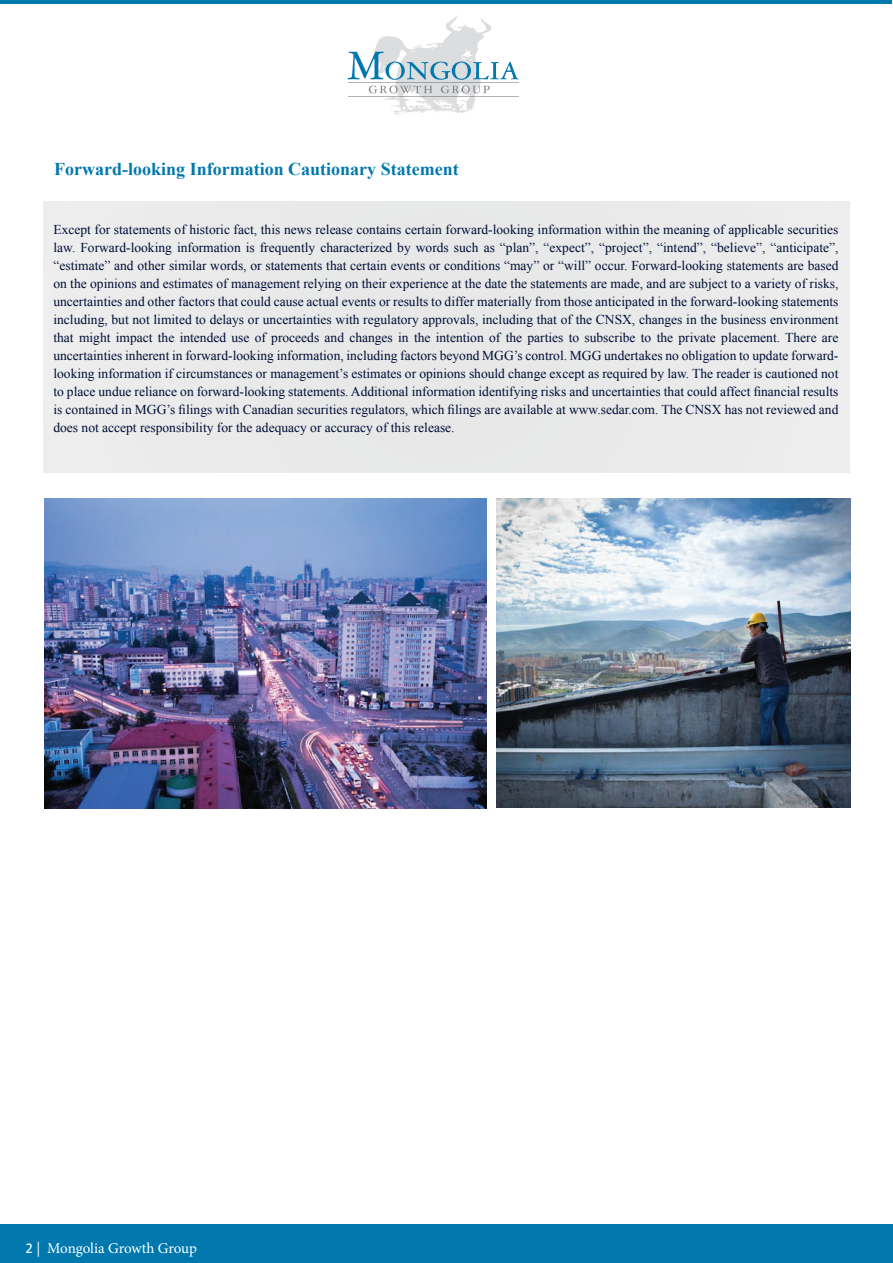
<style>
.page{position:relative;width:893px;height:1263px;background:#fff}
.page>*{position:absolute;margin:0;border:0;box-sizing:border-box;transform-origin:0 0}
.t1{font:700 18px "Times New Roman";color:#0078ae}
.t2{font:15px "Minion Pro";letter-spacing:-.01em;color:#fff}
.t3{font:13.5px/18px "Times New Roman";color:#000d36;text-align:justify}
.s1{font-family:"Calibri"}
</style>
<div class="page">
<div style="left:0;top:1224px;width:893px;height:38px;background:#0078ae"></div>
<hr style="left:1px;top:0;width:891px;height:3px;background:#0078ae">
<svg style="left:348px;top:16px;width:171px;height:99px"></svg>
<div style="left:44px;top:201px;width:805px;height:271px;background:#eaeaea"></div>
<img style="left:496px;top:499px;width:354px;height:308px">
<img style="left:44px;top:498px;width:442px;height:310px">
<h1 class="t1" style="left:54px;top:156px;width:406px">Forward-looking Information Cautionary Statement</h1>
<p class="t3" style="left:53px;top:220px;width:786px">Except for statements of historic fact, this news release contains certain forward-looking information within the meaning of applicable securities law. Forward-looking information is frequently characterized by words such as “plan”, “expect”, “project”, “intend”, “believe”, “anticipate”, “estimate” and other similar words, or statements that certain events or conditions “may” or “will” occur. Forward-looking statements are based on the opinions and estimates of management relying on their experience at the date the statements are made, and are subject to a variety of risks, uncertainties and other factors that could cause actual events or results to differ materially from those anticipated in the forward-looking statements including, but not limited to delays or uncertainties with regulatory approvals, including that of the CNSX, changes in the business environment that might impact the intended use of proceeds and changes in the intention of the parties to subscribe to the private placement. There are uncertainties inherent in forward-looking information, including factors beyond MGG’s control. MGG undertakes no obligation to update forward&shy;looking information if circumstances or management’s estimates or opinions should change except as required by law. The reader is cautioned not to place undue reliance on forward-looking statements. Additional information identifying risks and uncertainties that could affect financial results is contained in MGG’s filings with Canadian securities regulators, which filings are available at www.sedar.com. The CNSX has not reviewed and does not accept responsibility for the adequacy or accuracy of this release.</p>
<p class="t2" style="left:26px;top:1238px;width:173px"><span class="s1">2</span> | Mongolia Growth Group</p>
</div>
